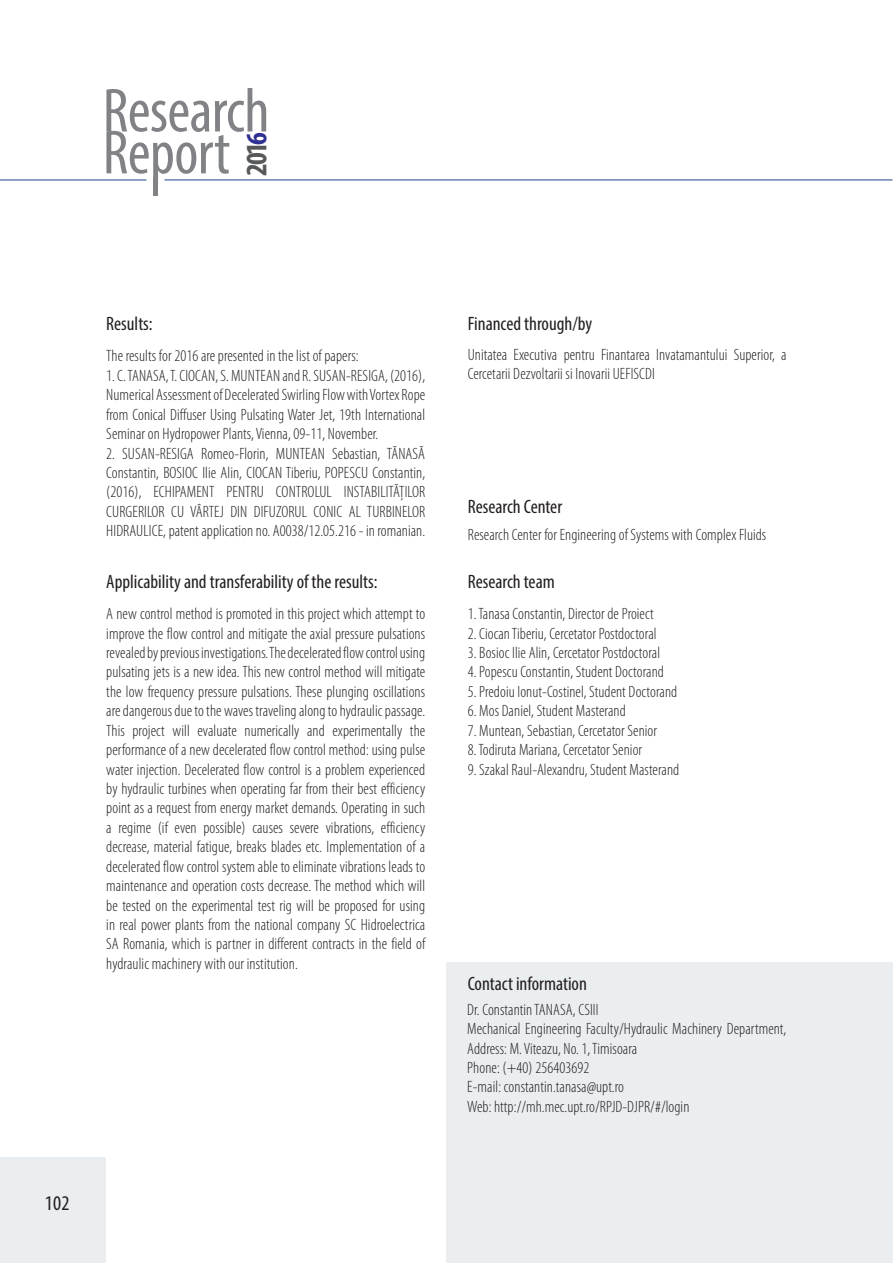
<style>
.page{position:relative;width:893px;height:1263px;background:#fff}
.page>*{position:absolute;margin:0;border:0;box-sizing:border-box;transform-origin:0 0}
.t1{font:condensed 62.7px "Myriad Pro";letter-spacing:-.01em;color:#808285}
.t2{font:700 condensed 29.85px "Myriad Pro";color:#57585a}
.t3{font:condensed 20.85px "Myriad Pro";color:#231f20}
.t4{font:condensed 19.5px "Myriad Pro";color:#231f20}
.Paragraph_Style_1{font:300 condensed 16.5px/19.5px "Myriad Pro";letter-spacing:.005em;color:#231f20;text-align:justify}
.s1{color:#2e3092}
</style>
<div class="page">
<div style="left:0;top:1157px;width:106px;height:106px;background:#ebeef1"></div>
<div style="left:153px;top:178px;width:5px;height:18px;background:#808285"></div>
<hr style="left:0;top:180px;width:146px;height:1px;background:#253f8e">
<hr style="left:164px;top:180px;width:728px;height:1px;background:#253f8e">
<div style="left:446px;top:962px;width:447px;height:301px;background:#ebeef1"></div>
<h1 class="t1" style="left:103px;top:73px;width:168px">Research</h1>
<h1 class="t1" style="left:103px;top:115px;width:129px">Report</h1>
<h2 class="t2" style="left:238px;top:176px;width:45px;rotate:-90deg">201<span class="s1">6</span></h2>
<p class="t4" style="left:106px;top:312px;width:48px">Results:</p>
<p class="Paragraph_Style_1" style="left:106px;top:347px;width:254px">The results for 2016 are presented in the list of papers:</p>
<p class="Paragraph_Style_1" style="left:106px;top:366px;width:320px">1. C. TANASA, T. CIOCAN, S. MUNTEAN and R. SUSAN-RESIGA, (2016), Numerical Assessment of Decelerated Swirling Flow with Vortex Rope from Conical Diffuser Using Pulsating Water Jet, 19th International Seminar on Hydropower Plants, Vienna, 09-11, November.</p>
<p class="Paragraph_Style_1" style="left:106px;top:444px;width:320px">2. SUSAN-RESIGA Romeo-Florin, MUNTEAN Sebastian, TĂNASĂ Constantin, BOSIOC Ilie Alin, CIOCAN Tiberiu, POPESCU Constantin, (2016), ECHIPAMENT PENTRU CONTROLUL INSTABILITĂȚILOR CURGERILOR CU VÂRTEJ DIN DIFUZORUL CONIC AL TURBINELOR HIDRAULICE, patent application no. A0038/12.05.216 - in romanian.</p>
<p class="t4" style="left:106px;top:569px;width:273px">Applicability and transferability of the results:</p>
<p class="Paragraph_Style_1" style="left:106px;top:604px;width:320px">A new control method is promoted in this project which attempt to improve the flow control and mitigate the axial pressure pulsations revealed by previous investigations. The decelerated flow control using pulsating jets is a new idea. This new control method will mitigate the low frequency pressure pulsations. These plunging oscillations are dangerous due to the waves traveling along to hydraulic passage.<br>This project will evaluate numerically and experimentally the performance of a new decelerated flow control method: using pulse water injection. Decelerated flow control is a problem experienced by hydraulic turbines when operating far from their best efficiency point as a request from energy market demands. Operating in such a regime (if even possible) causes severe vibrations, efficiency decrease, material fatigue, breaks blades etc. Implementation of a decelerated flow control system able to eliminate vibrations leads to maintenance and operation costs decrease. The method which will be tested on the experimental test rig will be proposed for using in real power plants from the national company SC Hidroelectrica SA Romania, which is partner in different contracts in the field of hydraulic machinery with our institution.</p>
<p class="t3" style="left:45px;top:1190px;width:26px">102</p>
<p class="t4" style="left:468px;top:312px;width:126px">Financed through/by</p>
<p class="Paragraph_Style_1" style="left:468px;top:345px;width:320px">Unitatea Executiva pentru Finantarea Invatamantului Superior, a<br>Cercetarii Dezvoltarii si Inovarii UEFISCDI</p>
<p class="t4" style="left:468px;top:495px;width:96px">Research Center</p>
<p class="Paragraph_Style_1" style="left:468px;top:525px;width:300px">Research Center for Engineering of Systems with Complex Fluids</p>
<p class="t4" style="left:468px;top:569px;width:89px">Research team</p>
<p class="Paragraph_Style_1" style="left:468px;top:604px;width:188px">1. Tanasa Constantin, Director de Proiect</p>
<p class="Paragraph_Style_1" style="left:468px;top:624px;width:190px">2. Ciocan Tiberiu, Cercetator Postdoctoral</p>
<p class="Paragraph_Style_1" style="left:468px;top:643px;width:194px">3. Bosioc Ilie Alin, Cercetator Postdoctoral</p>
<p class="Paragraph_Style_1" style="left:468px;top:663px;width:198px">4. Popescu Constantin, Student Doctorand</p>
<p class="Paragraph_Style_1" style="left:468px;top:682px;width:211px">5. Predoiu Ionut-Costinel, Student Doctorand</p>
<p class="Paragraph_Style_1" style="left:468px;top:701px;width:160px">6. Mos Daniel, Student Masterand</p>
<p class="Paragraph_Style_1" style="left:468px;top:721px;width:191px">7. Muntean, Sebastian, Cercetator Senior</p>
<p class="Paragraph_Style_1" style="left:468px;top:740px;width:176px">8. Todiruta Mariana, Cercetator Senior</p>
<p class="Paragraph_Style_1" style="left:468px;top:760px;width:213px">9. Szakal Raul-Alexandru, Student Masterand</p>
<p class="t4" style="left:468px;top:972px;width:121px">Contact information</p>
<p class="Paragraph_Style_1" style="left:467px;top:1000px;width:133px">Dr. Constantin TANASA, CSIII</p>
<p class="Paragraph_Style_1" style="left:467px;top:1019px;width:320px">Mechanical Engineering Faculty/Hydraulic Machinery Department,<br>Address: M. Viteazu, No. 1, Timisoara</p>
<p class="Paragraph_Style_1" style="left:467px;top:1058px;width:124px">Phone: (+40) 256403692</p>
<p class="Paragraph_Style_1" style="left:467px;top:1077px;width:158px">E-mail: constantin.tanasa@upt.ro</p>
<p class="Paragraph_Style_1" style="left:467px;top:1097px;width:224px">Web: http://mh.mec.upt.ro/RPJD-DJPR/#/login</p>
</div>
